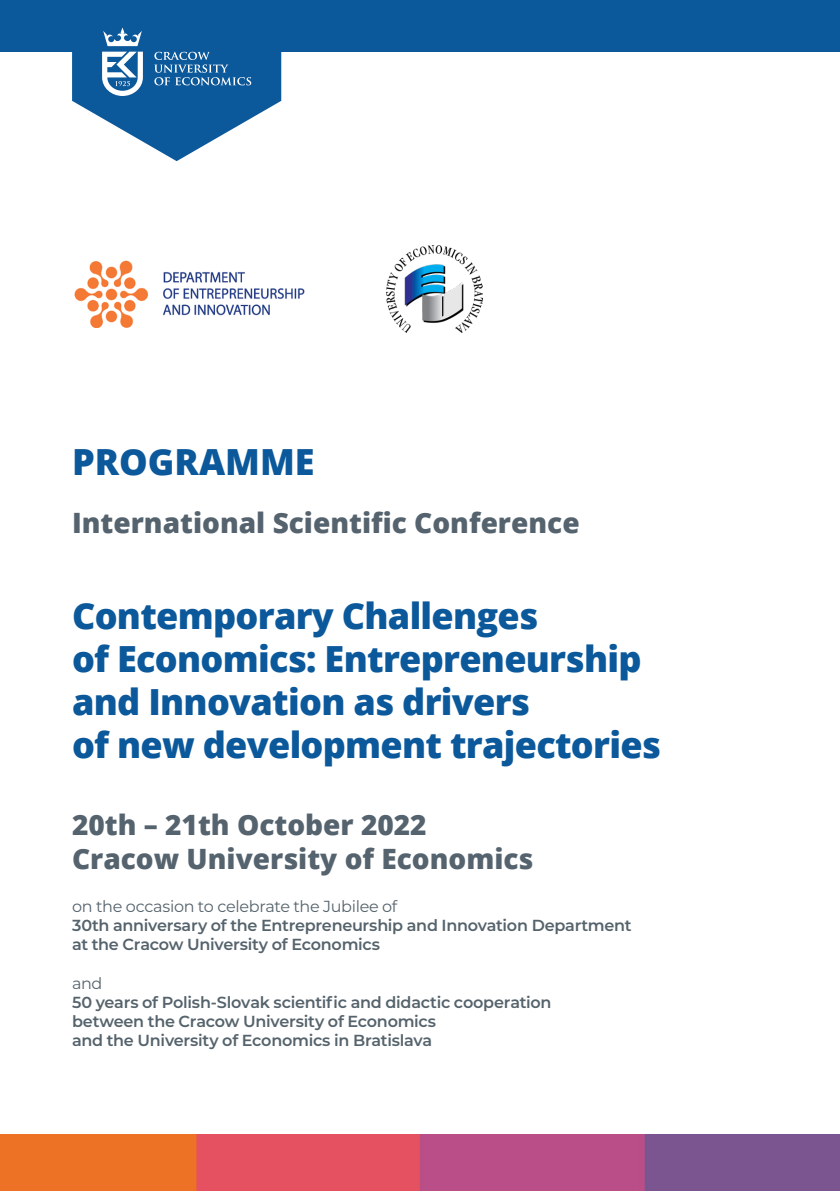
<style>
.page{position:relative;width:840px;height:1191px;background:#fff}
.page>*{position:absolute;margin:0;border:0;box-sizing:border-box;transform-origin:0 0}
._32pt_Left_Lea_36{font:800 36px "Open Sans";letter-spacing:-.02em;color:#0b589b}
._32pt_Left_Lea_36-2{font:800 36px "Open Sans";color:#0b589b}
._32pt_Left_Lea_36-3{font:800 28px "Open Sans";color:#55636e}
._01_text_puap{font:600 16px/19.2px "Montserrat";letter-spacing:-.015em;color:#55636c}
._01_text_puap-2{font:16px "Montserrat";color:#55636c}
.s1{font-weight:400}
</style>
<div class="page">
<div style="left:0;top:0;width:839px;height:51px;background:#0b589b"></div>
<svg style="left:72px;top:27px;width:209px;height:134px"></svg>
<img style="left:386px;top:246px;width:96px;height:87px">
<img style="left:74px;top:260px;width:231px;height:68px">
<img style="left:0;top:1134px;width:839px;height:57px">
<p class="_32pt_Left_Lea_36-2" style="left:72px;top:434px;width:244px">PROGRAMME</p>
<p class="_32pt_Left_Lea_36-3" style="left:72px;top:501px;width:509px">International Scientific Conference</p>
<p class="_32pt_Left_Lea_36" style="left:72px;top:588px;width:467px">Contemporary Challenges</p>
<p class="_32pt_Left_Lea_36" style="left:72px;top:631px;width:570px">of Economics: Entrepreneurship</p>
<p class="_32pt_Left_Lea_36" style="left:72px;top:674px;width:459px">and Innovation as drivers</p>
<p class="_32pt_Left_Lea_36" style="left:72px;top:718px;width:590px">of new development trajectories</p>
<p class="_32pt_Left_Lea_36-3" style="left:72px;top:803px;width:356px">20th – 21th October 2022</p>
<p class="_32pt_Left_Lea_36-3" style="left:72px;top:837px;width:462px">Cracow University of Economics</p>
<p class="_01_text_puap" style="left:72px;top:896px;width:561px"><span class="s1">on the occasion to celebrate the Jubilee of<br></span>30th anniversary of the Entrepreneurship and Innovation Department at the Cracow University of Economics</p>
<p class="_01_text_puap-2" style="left:72px;top:972px;width:32px">and</p>
<p class="_01_text_puap" style="left:72px;top:992px;width:480px">50 years of Polish-Slovak scientific and didactic cooperation</p>
<p class="_01_text_puap" style="left:72px;top:1011px;width:365px">between the Cracow University of Economics</p>
<p class="_01_text_puap" style="left:72px;top:1030px;width:361px">and the University of Economics in Bratislava</p>
</div>
